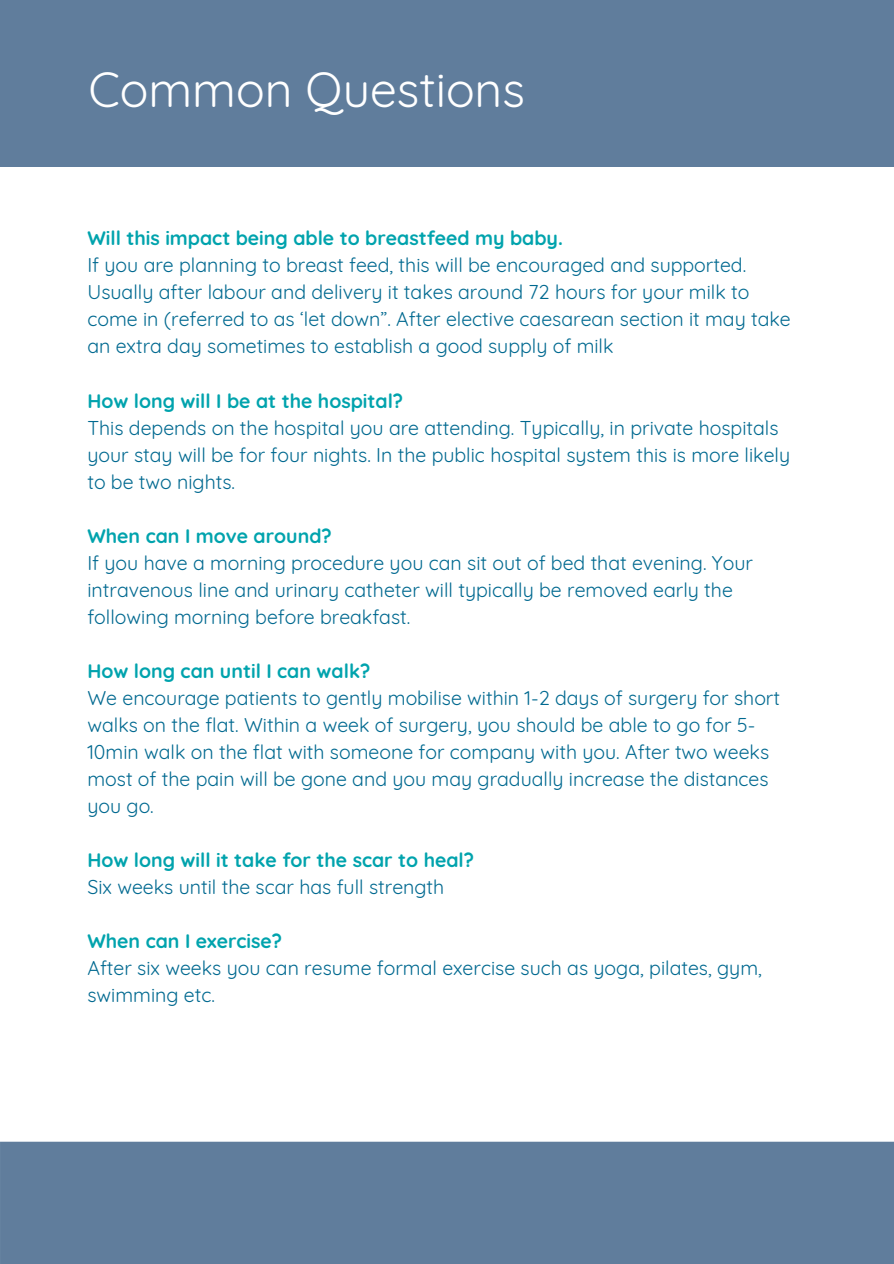
<style>
.page{position:relative;width:894px;height:1264px;background:#fff}
.page>*{position:absolute;margin:0;border:0;box-sizing:border-box;transform-origin:0 0}
.t1{font:48px "Quicksand";color:#fff}
.t2{font:19.5px/27px "Quicksand";color:#006990}
.t3{font:700 19.5px "Quicksand";color:#00a3ad}
</style>
<div class="page">
<div style="left:0;top:0;width:893px;height:166px;background:#607d9c"></div>
<div style="left:0;top:1141px;width:893px;height:122px;background:#607d9c"></div>
<p class="t1" style="left:88px;top:59px;width:438px">Common Questions</p>
<p class="t3" style="left:87px;top:226px;width:477px">Will this impact being able to breastfeed my baby.</p>
<p class="t2" style="left:87px;top:251px;width:704px">If you are planning to breast feed, this will be encouraged and supported.<br>Usually after labour and delivery it takes around 72 hours for your milk to come in (referred to as ‘let down”. After elective caesarean section it may take an extra day sometimes to establish a good supply of milk</p>
<p class="t3" style="left:87px;top:388px;width:317px">How long will I be at the hospital?</p>
<p class="t2" style="left:87px;top:414px;width:704px">This depends on the hospital you are attending. Typically, in private hospitals your stay will be for four nights. In the public hospital system this is more likely to be two nights.</p>
<p class="t3" style="left:87px;top:523px;width:246px">When can I move around?</p>
<p class="t2" style="left:87px;top:549px;width:667px">If you have a morning procedure you can sit out of bed that evening. Your intravenous line and urinary catheter will typically be removed early the following morning before breakfast.</p>
<p class="t3" style="left:87px;top:658px;width:284px">How long can until I can walk?</p>
<p class="t2" style="left:87px;top:684px;width:694px">We encourage patients to gently mobilise within 1-2 days of surgery for short walks on the flat. Within a week of surgery, you should be able to go for 5- 10min walk on the flat with someone for company with you. After two weeks most of the pain will be gone and you may gradually increase the distances you go.</p>
<p class="t3" style="left:87px;top:847px;width:388px">How long will it take for the scar to heal?</p>
<p class="t2" style="left:87px;top:873px;width:358px">Six weeks until the scar has full strength</p>
<p class="t3" style="left:87px;top:928px;width:196px">When can I exercise?</p>
<p class="t2" style="left:87px;top:954px;width:675px">After six weeks you can resume formal exercise such as yoga, pilates, gym, swimming etc.</p>
</div>
